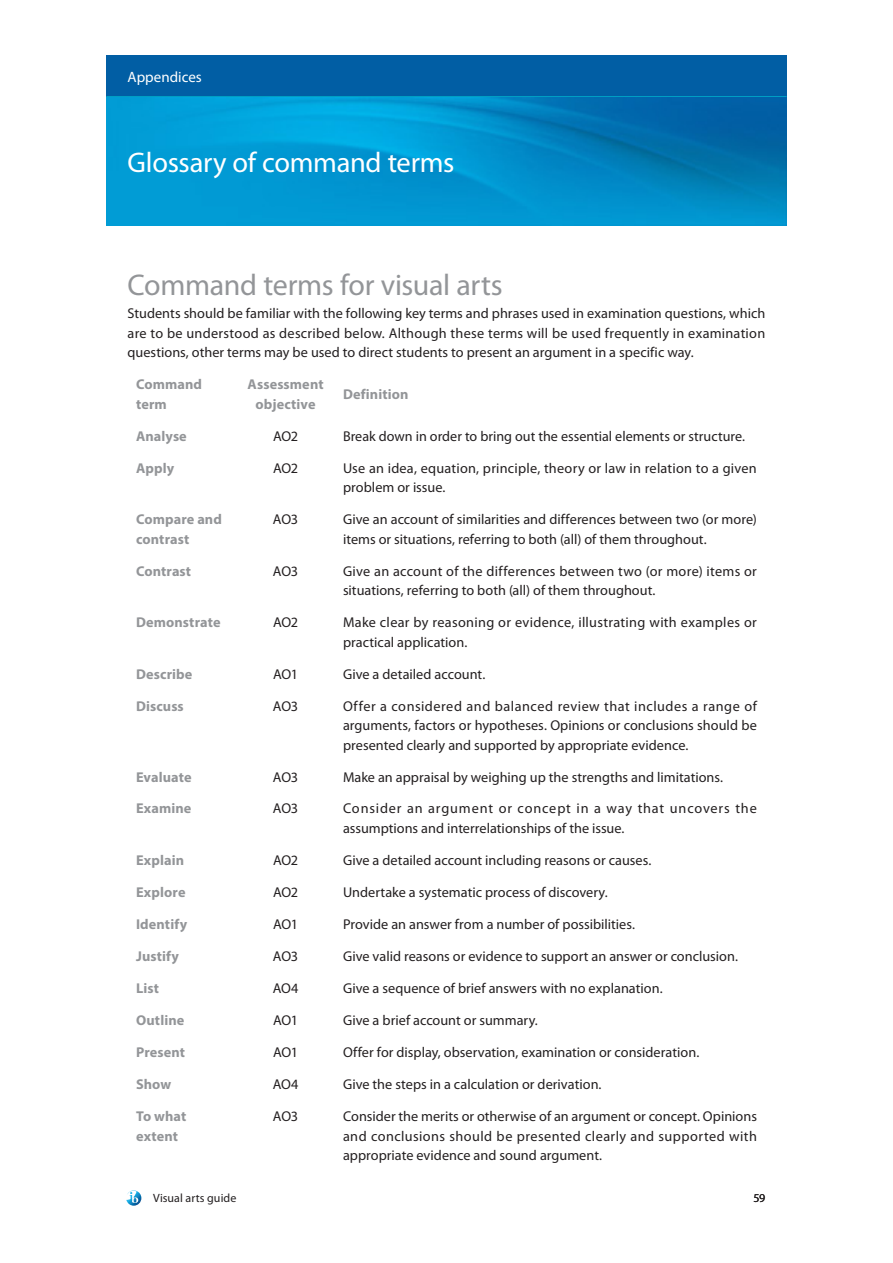
<style>
.page{position:relative;width:893px;height:1263px;background:#fff}
.page>*{position:absolute;margin:0;border:0;box-sizing:border-box;transform-origin:0 0}
.Heading_3{font:30px "Myriad Pro";letter-spacing:-.01em;color:#939598}
.Heading_2{font:28.5px "Myriad Pro";letter-spacing:-.01em;color:#fff}
.Heading_1{font:15px "Myriad Pro";color:#fff}
.Glossary_definition{font:14.25px/19.5px "Myriad Pro";letter-spacing:.005em;color:#231f20}
.Body{font:14.25px/19.5px "Myriad Pro";color:#231f20;text-align:justify}
.Glossary_term{font:700 14.25px/19.5px "Myriad Pro";letter-spacing:.01em;color:#939598}
.Glossary_definition-2{font:14.25px/19.5px "Myriad Pro";letter-spacing:.045em;color:#231f20}
.Table_header{font:700 14.25px/19.5px "Myriad Pro";letter-spacing:.005em;color:#939598}
.Table_header_centred{font:700 14.25px/19.5px "Myriad Pro";letter-spacing:.01em;color:#939598;text-align:center}
.t1{font:12px "Myriad Pro";letter-spacing:.005em;color:#231f20}
</style>
<div class="page">
<div style="left:106px;top:55px;width:681px;height:43px;background:#015ea4"></div>
<hr style="left:106px;top:96px;width:681px;height:3px;background:#00bad1">
<svg style="left:126px;top:1190px;width:15px;height:16px"></svg>
<img style="left:106px;top:98px;width:681px;height:127px">
<p class="Heading_1" style="left:128px;top:67px;width:76px">Appendices</p>
<p class="Heading_2" style="left:128px;top:145px;width:328px">Glossary of command terms</p>
<p class="Heading_3" style="left:128px;top:266px;width:377px">Command terms for visual arts</p>
<p class="Body" style="left:128px;top:304px;width:639px">Students should be familiar with the following key terms and phrases used in examination questions, which are to be understood as described below. Although these terms will be used frequently in examination questions, other terms may be used to direct students to present an argument in a specific way.</p>
<p class="Table_header" style="left:136px;top:374px;width:68px">Command term</p>
<p class="Table_header_centred" style="left:248px;top:374px;width:78px">Assessment objective</p>
<p class="Table_header" style="left:343px;top:384px;width:67px">Definition</p>
<p class="Glossary_term" style="left:136px;top:426px;width:52px">Analyse</p>
<p class="Glossary_definition" style="left:273px;top:426px;width:27px">AO2</p>
<p class="Glossary_definition" style="left:343px;top:426px;width:403px">Break down in order to bring out the essential elements or structure.</p>
<p class="Glossary_term" style="left:136px;top:458px;width:40px">Apply</p>
<p class="Glossary_definition" style="left:273px;top:458px;width:27px">AO2</p>
<p class="Glossary_definition" style="left:343px;top:458px;width:415px">Use an idea, equation, principle, theory or law in relation to a given problem or issue.</p>
<p class="Glossary_term" style="left:136px;top:509px;width:87px">Compare and contrast</p>
<p class="Glossary_definition" style="left:273px;top:509px;width:27px">AO3</p>
<p class="Glossary_definition" style="left:343px;top:509px;width:415px">Give an account of similarities and differences between two (or more) items or situations, referring to both (all) of them throughout.</p>
<p class="Glossary_term" style="left:136px;top:561px;width:57px">Contrast</p>
<p class="Glossary_definition" style="left:273px;top:561px;width:27px">AO3</p>
<p class="Glossary_definition" style="left:343px;top:561px;width:415px">Give an account of the differences between two (or more) items or situations, referring to both (all) of them throughout.</p>
<p class="Glossary_term" style="left:136px;top:612px;width:86px">Demonstrate</p>
<p class="Glossary_definition" style="left:273px;top:612px;width:27px">AO2</p>
<p class="Glossary_definition" style="left:343px;top:612px;width:415px">Make clear by reasoning or evidence, illustrating with examples or practical application.</p>
<p class="Glossary_term" style="left:136px;top:663px;width:58px">Describe</p>
<p class="Glossary_definition" style="left:273px;top:664px;width:26px">AO1</p>
<p class="Glossary_definition" style="left:343px;top:664px;width:144px">Give a detailed account.</p>
<p class="Glossary_term" style="left:136px;top:695px;width:49px">Discuss</p>
<p class="Glossary_definition" style="left:273px;top:696px;width:27px">AO3</p>
<p class="Glossary_definition" style="left:343px;top:696px;width:415px;text-align:justify">Offer a considered and balanced review that includes a range of arguments, factors or hypotheses. Opinions or conclusions should be presented clearly and supported by appropriate evidence.</p>
<p class="Glossary_term" style="left:136px;top:766px;width:57px">Evaluate</p>
<p class="Glossary_definition" style="left:273px;top:767px;width:27px">AO3</p>
<p class="Glossary_definition" style="left:343px;top:767px;width:382px">Make an appraisal by weighing up the strengths and limitations.</p>
<p class="Glossary_term" style="left:136px;top:798px;width:57px">Examine</p>
<p class="Glossary_definition" style="left:273px;top:799px;width:27px">AO3</p>
<p class="Glossary_definition-2" style="left:343px;top:799px;width:415px">Consider an argument or concept in a way that uncovers the assumptions and interrelationships of the issue.</p>
<p class="Glossary_term" style="left:136px;top:850px;width:50px">Explain</p>
<p class="Glossary_definition" style="left:273px;top:850px;width:27px">AO2</p>
<p class="Glossary_definition" style="left:343px;top:850px;width:310px">Give a detailed account including reasons or causes.</p>
<p class="Glossary_term" style="left:136px;top:882px;width:51px">Explore</p>
<p class="Glossary_definition" style="left:273px;top:882px;width:27px">AO2</p>
<p class="Glossary_definition" style="left:343px;top:882px;width:266px">Undertake a systematic process of discovery.</p>
<p class="Glossary_term" style="left:136px;top:914px;width:53px">Identify</p>
<p class="Glossary_definition" style="left:273px;top:914px;width:26px">AO1</p>
<p class="Glossary_definition" style="left:343px;top:914px;width:294px">Provide an answer from a number of possibilities.</p>
<p class="Glossary_term" style="left:136px;top:946px;width:44px">Justify</p>
<p class="Glossary_definition" style="left:273px;top:946px;width:27px">AO3</p>
<p class="Glossary_definition" style="left:343px;top:946px;width:397px">Give valid reasons or evidence to support an answer or conclusion.</p>
<p class="Glossary_term" style="left:136px;top:978px;width:24px">List</p>
<p class="Glossary_definition" style="left:273px;top:978px;width:27px">AO4</p>
<p class="Glossary_definition" style="left:343px;top:978px;width:321px">Give a sequence of brief answers with no explanation.</p>
<p class="Glossary_term" style="left:136px;top:1010px;width:50px">Outline</p>
<p class="Glossary_definition" style="left:273px;top:1010px;width:26px">AO1</p>
<p class="Glossary_definition" style="left:343px;top:1010px;width:196px">Give a brief account or summary.</p>
<p class="Glossary_term" style="left:136px;top:1041px;width:51px">Present</p>
<p class="Glossary_definition" style="left:273px;top:1042px;width:26px">AO1</p>
<p class="Glossary_definition" style="left:343px;top:1042px;width:358px">Offer for display, observation, examination or consideration.</p>
<p class="Glossary_term" style="left:136px;top:1073px;width:37px">Show</p>
<p class="Glossary_definition" style="left:273px;top:1074px;width:27px">AO4</p>
<p class="Glossary_definition" style="left:343px;top:1074px;width:260px">Give the steps in a calculation or derivation.</p>
<p class="Glossary_term" style="left:136px;top:1106px;width:52px">To what extent</p>
<p class="Glossary_definition" style="left:273px;top:1106px;width:27px">AO3</p>
<p class="Glossary_definition" style="left:343px;top:1106px;width:415px;text-align:justify">Consider the merits or otherwise of an argument or concept. Opinions and conclusions should be presented clearly and supported with appropriate evidence and sound argument.</p>
<p class="t1" style="left:153px;top:1190px;width:85px">Visual arts guide</p>
<p class="t1" style="left:753px;top:1190px;width:14px">59</p>
</div>
